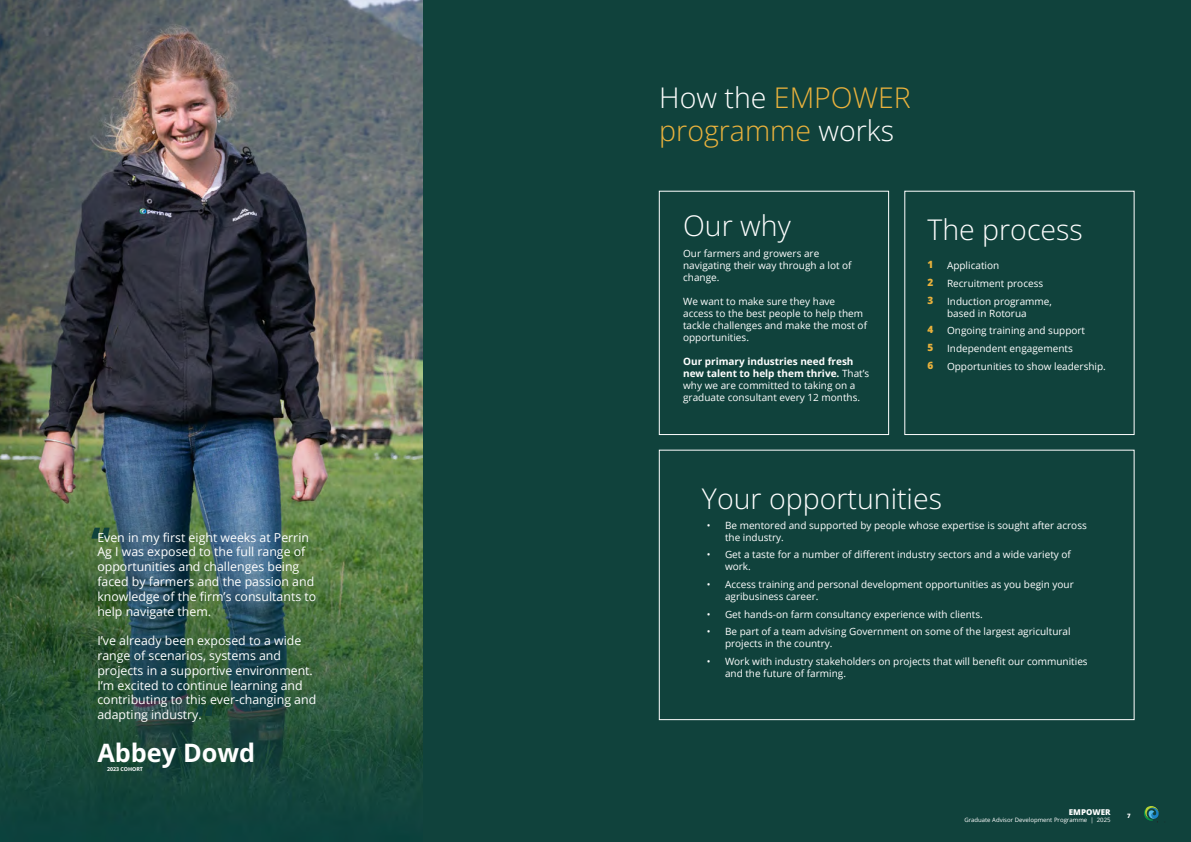
<style>
.page{position:relative;width:1191px;height:842px;background:#fff}
.page>*{position:absolute;margin:0;border:0;box-sizing:border-box;transform-origin:0 0}
.t1{font:300 28.5px "Open Sans";color:#fff}
.t2{font:300 28.5px/33px "Open Sans";color:#eab23d}
.t3{font:700 25.4px "Open Sans";color:#fff}
.t4{font:12.3px/14.8px "Open Sans";color:#fff}
.t5{font:10px/12px "Open Sans";color:#fff}
.t6{font:800 10px/17.7px "Open Sans";color:#eab23d;text-align:justify}
.t7{font:800 8px "Open Sans";color:#fff}
.t8{font:6px "Open Sans";color:#fff}
.t9{font:800 6px "Open Sans";color:#fff}
.t10{font:700 5.3px "Open Sans";color:#fff}
.s1{color:#fff}
.s2{font-weight:700}
</style>
<div class="page">
<img style="left:0;top:0;width:423px;height:842px">
<div style="left:423px;top:0;width:768px;height:842px;background:#10423c"></div>
<div style="left:659px;top:191px;width:230px;height:244px;border:1px solid #fff"></div>
<div style="left:659px;top:450px;width:475px;height:270px;border:1px solid #fff"></div>
<svg style="left:195px;top:705px;width:18px;height:11px"></svg>
<svg style="left:91px;top:528px;width:19px;height:11px"></svg>
<svg style="left:1144px;top:806px;width:15px;height:17px"></svg>
<p class="t4" style="left:97px;top:529px;width:220px">Even in my first eight weeks at Perrin Ag I was exposed to the full range of opportunities and challenges being faced by farmers and the passion and knowledge of the firm’s consultants to help navigate them.</p>
<p class="t4" style="left:97px;top:633px;width:220px">I’ve already been exposed to a wide range of scenarios, systems and projects in a supportive environment.<br>I’m excited to continue learning and contributing to this ever-changing and adapting industry.</p>
<h2 class="t3" style="left:97px;top:735px;width:159px">Abbey Dowd</h2>
<p class="t10" style="left:107px;top:765px;width:38px">2023 COHORT</p>
<h1 class="t2" style="left:659px;top:80px;width:253px"><span class="s1">How the</span> EMPOWER programme <span class="s1">works</span></h1>
<h1 class="t1" style="left:683px;top:207px;width:109px">Our why</h1>
<h1 class="t1" style="left:927px;top:211px;width:157px">The process</h1>
<p class="t5" style="left:683px;top:247px;width:170px">Our farmers and growers are navigating their way through a lot of change.</p>
<p class="t5" style="left:683px;top:295px;width:185px">We want to make sure they have access to the best people to help them tackle challenges and make the most of opportunities.</p>
<p class="t5" style="left:683px;top:355px;width:188px"><span class="s2">Our primary industries need fresh new talent to help them thrive.</span> That’s why we are committed to taking on a graduate consultant every 12 months.</p>
<p class="t6" style="left:927px;top:255px;width:7px">1<br>2<br>3</p>
<p class="t6" style="left:927px;top:321px;width:7px">4<br>5<br>6</p>
<p class="t5" style="left:947px;top:257px;width:106px;line-height:17.7px">Application<br>Recruitment process<br>Induction programme,</p>
<p class="t5" style="left:947px;top:304px;width:160px;line-height:17.7px">based in Rotorua<br>Ongoing training and support<br>Independent engagements<br>Opportunities to show leadership.</p>
<h1 class="t1" style="left:702px;top:479px;width:241px">Your opportunities</h1>
<p class="t5" style="left:725px;top:519px;width:363px;text-indent:-18px">• Be mentored and supported by people whose expertise is sought after across the industry.</p>
<p class="t5" style="left:725px;top:548px;width:347px;text-indent:-18px">• Get a taste for a number of different industry sectors and a wide variety of work.</p>
<p class="t5" style="left:725px;top:578px;width:350px;text-indent:-18px">• Access training and personal development opportunities as you begin your agribusiness career.</p>
<p class="t5" style="left:707px;top:608px;width:277px">• Get hands-on farm consultancy experience with clients.</p>
<p class="t5" style="left:725px;top:625px;width:347px;text-indent:-18px">• Be part of a team advising Government on some of the largest agricultural projects in the country.</p>
<p class="t5" style="left:725px;top:655px;width:364px;text-indent:-18px">• Work with industry stakeholders on projects that will benefit our communities and the future of farming.</p>
<p class="t7" style="left:1068px;top:806px;width:43px">EMPOWER</p>
<p class="t8" style="left:964px;top:815px;width:148px">Graduate Advisor Development Programme | 2025</p>
<p class="t9" style="left:1127px;top:811px;width:5px">7</p>
</div>
